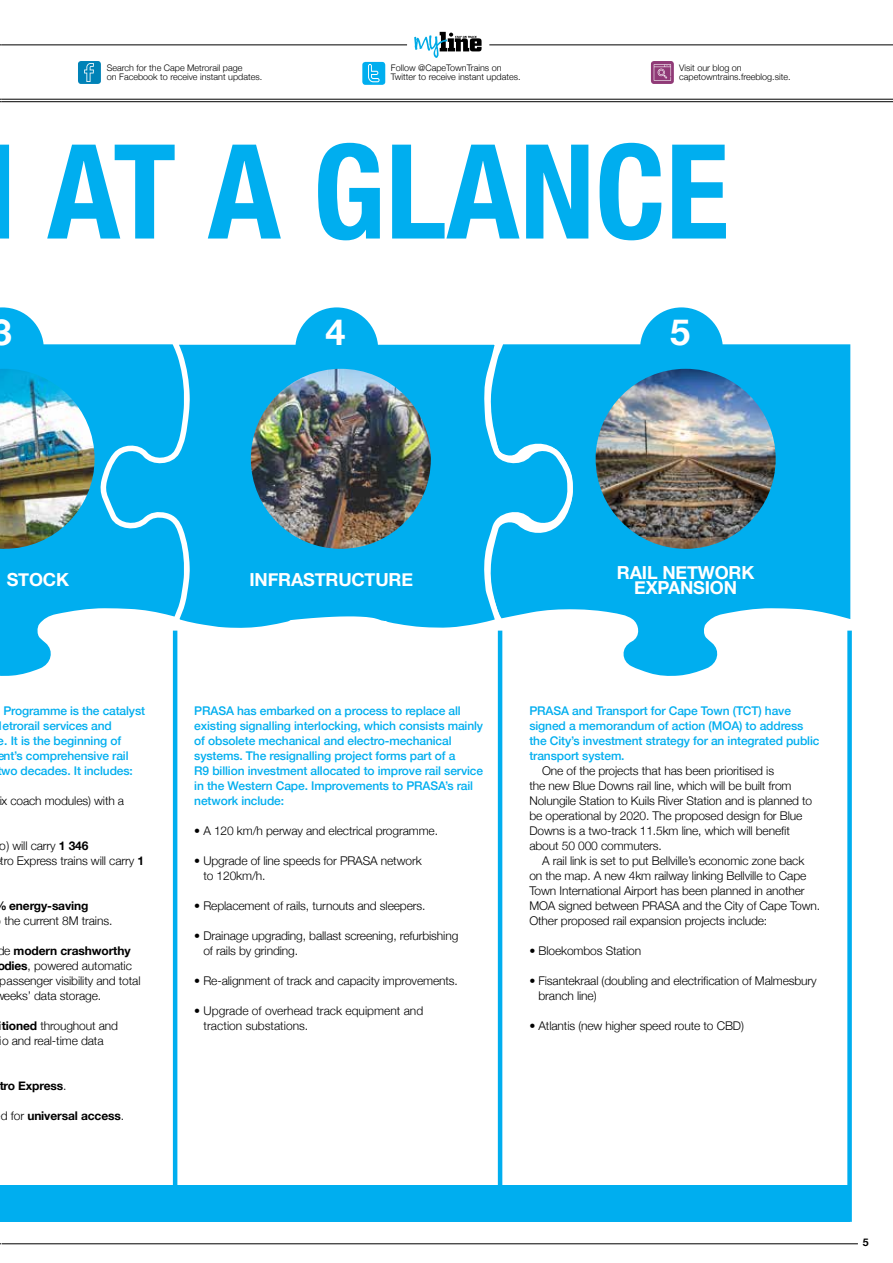
<style>
.page{position:relative;width:893px;height:1263px;background:#fff}
.page>*{position:absolute;margin:0;border:0;box-sizing:border-box;transform-origin:0 0}
.t1{font:700 condensed 131.55px "Helvetica Neue";color:#00aeef}
.t2{font:700 36px "Helvetica Neue";color:#fff}
.t3{font:700 18px/15px "Helvetica Neue";letter-spacing:-.01em;color:#fff;text-align:center}
.t4{font:300 12px/15px "Helvetica Neue";letter-spacing:-.01em;color:#000}
.t5{font:500 12px/15px "Helvetica Neue";letter-spacing:-.01em;color:#00aeef}
.t6{font:700 12px "Helvetica Neue";letter-spacing:-.01em;color:#000}
.t7{font:700 10.5px "Helvetica Neue";color:#000}
.t8{font:300 9px/9px "Helvetica Neue";color:#000}
.s1{font-weight:700}
.s2{font-weight:300}
</style>
<div class="page">
<hr style="left:1px;top:45px;width:406px;height:1px;background:#000">
<hr style="left:489px;top:45px;width:404px;height:1px;background:#000">
<hr style="left:1px;top:99px;width:892px;height:1px;background:#000">
<hr style="left:1px;top:101px;width:892px;height:1px;background:#000">
<div style="left:362px;top:62px;width:23px;height:23px;background:#00aeef;border-radius:3px"></div>
<svg style="left:368px;top:64px;width:12px;height:18px"></svg>
<div style="left:78px;top:61px;width:23px;height:23px;background:#0082b7;border-radius:3px"></div>
<svg style="left:84px;top:63px;width:10px;height:19px"></svg>
<svg style="left:651px;top:61px;width:23px;height:23px"></svg>
<svg style="left:654px;top:64px;width:17px;height:17px"></svg>
<hr style="left:2px;top:1243px;width:856px;height:1px;background:#000">
<svg style="left:414px;top:32px;width:68px;height:26px"></svg>
<div style="left:640px;top:307px;width:83px;height:83px;background:#00aeef;border-radius:50%"></div>
<svg style="left:0;top:307px;width:44px;height:37px"></svg>
<svg style="left:0;top:344px;width:178px;height:332px;fill:#00aeef"></svg>
<svg style="left:497px;top:344px;width:353px;height:332px;fill:#00aeef"></svg>
<svg style="left:96px;top:336px;width:481px;height:301px;background:#29bbf1"></svg>
<hr style="left:173px;top:631px;width:4px;height:591px;background:#00aeef">
<hr style="left:498px;top:631px;width:4px;height:591px;background:#00aeef">
<div style="left:847px;top:631px;width:5px;height:591px;background:#00aeef"></div>
<img style="left:0;top:369px;width:95px;height:180px">
<img style="left:596px;top:369px;width:180px;height:180px;border-radius:90px">
<div style="left:243px;top:550px;width:153px;height:72px;background:#00aeef"></div>
<div style="left:295px;top:307px;width:83px;height:83px;background:#00aeef;border-radius:50%"></div>
<img style="left:251px;top:369px;width:180px;height:180px;border-radius:90px">
<div style="left:0;top:1186px;width:850px;height:36px;background:#00aeef"></div>
<p class="t8" style="left:107px;top:63px;width:157px">Search for the Cape Metrorail page<br>on Facebook to receive instant updates.</p>
<p class="t8" style="left:391px;top:63px;width:131px">Follow @CapeTownTrains on<br>Twitter to receive instant updates.</p>
<p class="t8" style="left:679px;top:63px;width:113px">Visit our blog on capetowntrains.freeblog.site.</p>
<h1 class="t1" style="left:47px;top:112px;width:683px">AT A GLANCE</h1>
<h2 class="t2" style="left:-9px;top:304px;width:22px">3</h2>
<h2 class="t2" style="left:326px;top:304px;width:22px">4</h2>
<h2 class="t2" style="left:670px;top:304px;width:22px">5</h2>
<h3 class="t3" style="left:7px;top:573px;width:64px">STOCK</h3>
<h3 class="t3" style="left:617px;top:565px;width:139px">RAIL NETWORK<br>EXPANSION</h3>
<h3 class="t3" style="left:249px;top:573px;width:165px">INFRASTRUCTURE</h3>
<p class="t5" style="left:3px;top:702px;width:143px">Programme is the catalyst</p>
<p class="t5" style="left:3px;top:717px;width:111px">etrorail services and</p>
<p class="t5" style="left:-2px;top:732px;width:125px">e. It is the beginning of</p>
<p class="t5" style="left:-3px;top:747px;width:133px">ent’s comprehensive rail</p>
<p class="t5" style="left:1px;top:762px;width:133px">wo decades. It includes:</p>
<p class="t4" style="left:-1px;top:792px;width:126px">ix coach modules) with a</p>
<p class="t4" style="left:0;top:837px;width:146px">o) will carry <span class="s1">1 346<br></span>tro Express trains will carry <span class="s1">1</span></p>
<p class="t6" style="left:-6px;top:896px;width:96px">% energy-saving</p>
<p class="t4" style="left:5px;top:912px;width:109px">the current 8M trains.</p>
<p class="t6" style="left:-3px;top:941px;width:135px"><span class="s2">de</span> modern crashworthy</p>
<p class="t4" style="left:-3px;top:957px;width:136px"><span class="s1">odies</span>, powered automatic</p>
<p class="t4" style="left:0;top:972px;width:142px">passenger visibility and total</p>
<p class="t4" style="left:4px;top:987px;width:99px">eeks’ data storage.</p>
<p class="t4" style="left:-1px;top:1017px;width:121px"><span class="s1">itioned</span> throughout and io and real-time data</p>
<p class="t6" style="left:-1px;top:1076px;width:69px">tro Express<span class="s2">.</span></p>
<p class="t6" style="left:1px;top:1106px;width:125px"><span class="s2">d for</span> universal access<span class="s2">.</span></p>
<p class="t5" style="left:194px;top:702px;width:290px">PRASA has embarked on a process to replace all existing signalling interlocking, which consists mainly of obsolete mechanical and electro-mechanical systems. The resignalling project forms part of a<br>R9 billion investment allocated to improve rail service in the Western Cape. Improvements to PRASA’s rail network include:</p>
<p class="t4" style="left:194px;top:822px;width:245px">• A 120 km/h perway and electrical programme.</p>
<p class="t4" style="left:203px;top:852px;width:220px;text-indent:-9px">• Upgrade of line speeds for PRASA network to 120km/h.</p>
<p class="t4" style="left:194px;top:897px;width:233px">• Replacement of rails, turnouts and sleepers.</p>
<p class="t4" style="left:203px;top:927px;width:256px;text-indent:-9px">• Drainage upgrading, ballast screening, refurbishing of rails by grinding.</p>
<p class="t4" style="left:194px;top:972px;width:265px">• Re-alignment of track and capacity improvements.</p>
<p class="t4" style="left:204px;top:1002px;width:221px;text-indent:-9px">• Upgrade of overhead track equipment and traction substations.</p>
<p class="t5" style="left:529px;top:702px;width:292px">PRASA and Transport for Cape Town (TCT) have signed a memorandum of action (MOA) to address the City’s investment strategy for an integrated public transport system.</p>
<p class="t4" style="left:529px;top:762px;width:284px;text-indent:13px">One of the projects that has been prioritised is<br>the new Blue Downs rail line, which will be built from Nolungile Station to Kuils River Station and is planned to be operational by 2020. The proposed design for Blue Downs is a two-track 11.5km line, which will benefit about 50 000 commuters.</p>
<p class="t4" style="left:529px;top:852px;width:292px;text-indent:13px">A rail link is set to put Bellville’s economic zone back on the map. A new 4km railway linking Bellville to Cape Town International Airport has been planned in another MOA signed between PRASA and the City of Cape Town.<br>Other proposed rail expansion projects include:</p>
<p class="t4" style="left:529px;top:942px;width:113px">• Bloekombos Station</p>
<p class="t4" style="left:538px;top:972px;width:280px;text-indent:-9px">• Fisantekraal (doubling and electrification of Malmesbury branch line)</p>
<p class="t4" style="left:529px;top:1017px;width:216px">• Atlantis (new higher speed route to CBD)</p>
<p class="t7" style="left:863px;top:1234px;width:7px">5</p>
</div>
